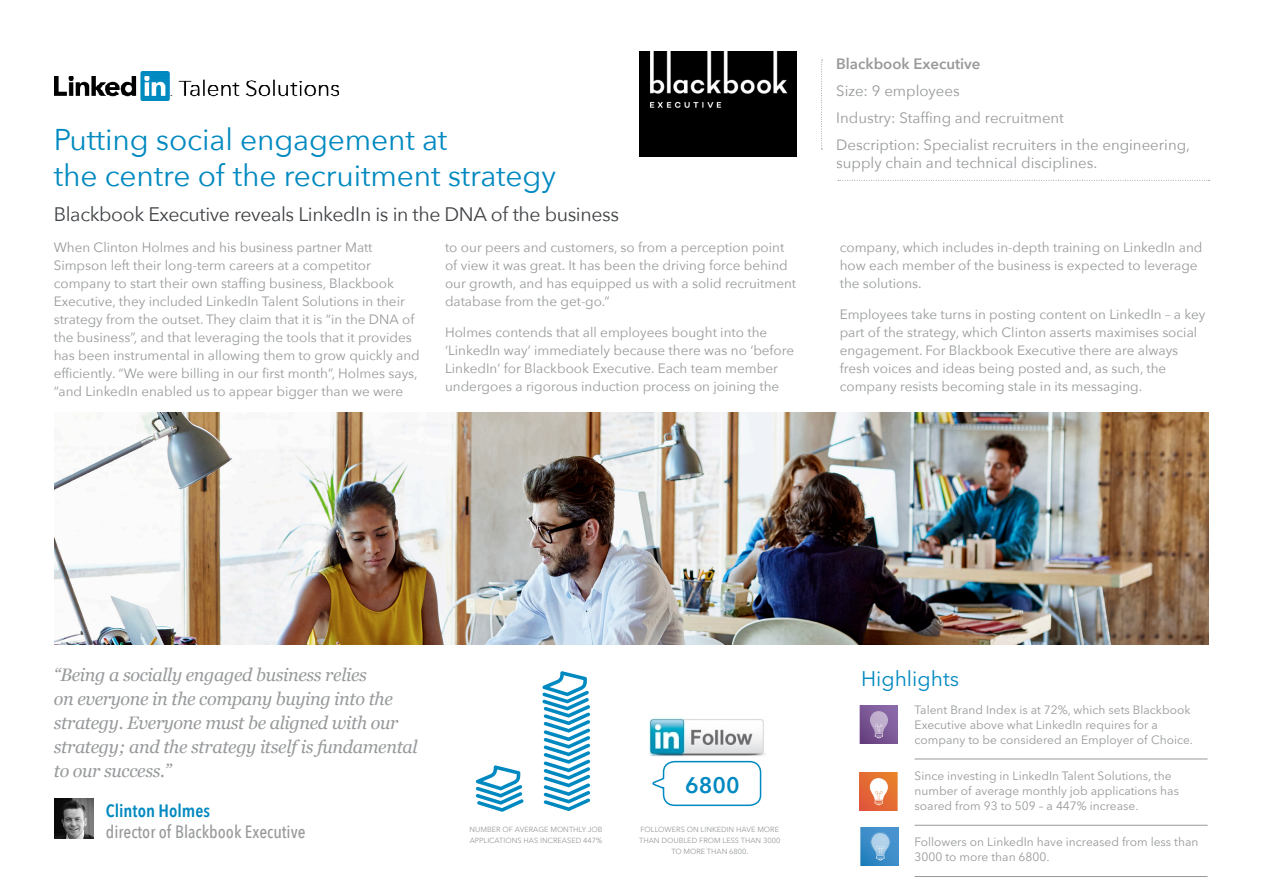
<style>
.page{position:relative;width:1263px;height:893px;background:#fff}
.page>*{position:absolute;margin:0;border:0;box-sizing:border-box;transform-origin:0 0}
.t1{font:30px/36px "Avenir Next";letter-spacing:-.005em;color:#0089c0}
.Results{font:600 22.35px "Avenir Next LT Pro";color:#0089c0}
.t2{font:21px "Avenir Next LT Pro";color:#0089c0}
.t3{font:19.5px "Avenir Next";letter-spacing:-.02em;color:#3f4245}
.t4{font:italic 18px/24px "Georgia";letter-spacing:-.02em;color:#97999b}
.t5{font:500 17.85px/21.5px "Avenir Next Condensed";color:#97999b}
.t6{font:15px/18px "Avenir Next";color:#97999b}
.t7{font:600 15px "Avenir Next";color:#97999b}
.Body_Copy{font:13.5px/18px "Avenir Next";color:#97999b}
.Lined_points{font:12px/15px "Avenir Next LT Pro";color:#97999b}
.Results-2{font:7.5px/10.8px "Avenir Next";color:#97999b;text-align:center}
.s1{font-weight:600;color:#0089c0}
</style>
<div class="page">
<img style="left:54px;top:799px;width:39px;height:39px">
<svg style="left:821px;top:60px;width:1px;height:90px"></svg>
<svg style="left:838px;top:180px;width:371px;height:1px"></svg>
<img style="left:55px;top:71px;width:283px;height:29px">
<img style="left:639px;top:52px;width:157px;height:104px">
<img style="left:54px;top:412px;width:1155px;height:232px">
<hr style="left:914px;top:759px;width:293px;height:1px;background:#97999b">
<hr style="left:914px;top:825px;width:293px;height:1px;background:#97999b">
<hr style="left:914px;top:876px;width:293px;height:1px;background:#97999b">
<img style="left:859px;top:705px;width:39px;height:38px">
<img style="left:859px;top:772px;width:39px;height:38px">
<img style="left:860px;top:828px;width:38px;height:38px">
<img style="left:649px;top:718px;width:117px;height:39px">
<svg style="left:652px;top:760px;width:110px;height:47px"></svg>
<svg style="left:476px;top:765px;width:48px;height:47px"></svg>
<svg style="left:542px;top:671px;width:48px;height:140px"></svg>
<p class="t1" style="left:54px;top:121px;width:504px">Putting social engagement at<br>the centre of the recruitment strategy</p>
<p class="t3" style="left:54px;top:198px;width:567px">Blackbook Executive reveals LinkedIn is in the DNA of the business</p>
<p class="Body_Copy" style="left:54px;top:238px;width:368px">When Clinton Holmes and his business partner Matt Simpson left their long-term careers at a competitor company to start their own staffing business, Blackbook Executive, they included LinkedIn Talent Solutions in their strategy from the outset. They claim that it is “in the DNA of the business”, and that leveraging the tools that it provides has been instrumental in allowing them to grow quickly and efficiently. “We were billing in our first month”, Holmes says, “and LinkedIn enabled us to appear bigger than we were</p>
<p class="Body_Copy" style="left:445px;top:238px;width:353px">to our peers and customers, so from a perception point of view it was great. It has been the driving force behind our growth, and has equipped us with a solid recruitment database from the get-go.”</p>
<p class="Body_Copy" style="left:445px;top:323px;width:351px">Holmes contends that all employees bought into the ‘LinkedIn way’ immediately because there was no ‘before LinkedIn’ for Blackbook Executive. Each team member undergoes a rigorous induction process on joining the</p>
<p class="t7" style="left:836px;top:51px;width:146px">Blackbook Executive</p>
<p class="t6" style="left:836px;top:81px;width:125px">Size: 9 employees</p>
<p class="t6" style="left:836px;top:108px;width:229px">Industry: Staffing and recruitment</p>
<p class="t6" style="left:836px;top:135px;width:355px">Description: Specialist recruiters in the engineering, supply chain and technical disciplines.</p>
<p class="Body_Copy" style="left:840px;top:238px;width:364px">company, which includes in-depth training on LinkedIn and how each member of the business is expected to leverage the solutions.</p>
<p class="Body_Copy" style="left:840px;top:305px;width:367px">Employees take turns in posting content on LinkedIn – a key part of the strategy, which Clinton asserts maximises social engagement. For Blackbook Executive there are always fresh voices and ideas being posted and, as such, the company resists becoming stale in its messaging.</p>
<p class="t4" style="left:54px;top:661px;width:365px">“Being a socially engaged business relies<br>on everyone in the company buying into the strategy. Everyone must be aligned with our strategy; and the strategy itself is fundamental to our success.”</p>
<p class="t5" style="left:106px;top:800px;width:201px"><span class="s1">Clinton Holmes<br></span>director of Blackbook Executive</p>
<p class="Results-2" style="left:470px;top:824px;width:134px;text-align:left">NUMBER OF AVERAGE MONTHLY JOB<br>APPLICATIONS HAS INCREASED 447%</p>
<p class="Results" style="left:685px;top:772px;width:56px">6800</p>
<p class="Results-2" style="left:639px;top:824px;width:143px">FOLLOWERS ON LINKEDIN HAVE MORE<br>THAN DOUBLED FROM LESS THAN 3000<br>TO MORE THAN 6800.</p>
<p class="t2" style="left:861px;top:666px;width:99px">Highlights</p>
<p class="Lined_points" style="left:914px;top:702px;width:280px">Talent Brand Index is at 72%, which sets Blackbook<br>Executive above what LinkedIn requires for a company to be considered an Employer of Choice.</p>
<p class="Lined_points" style="left:914px;top:768px;width:266px">Since investing in LinkedIn Talent Solutions, the number of average monthly job applications has soared from 93 to 509 – a 447% increase.</p>
<p class="Lined_points" style="left:914px;top:834px;width:285px">Followers on LinkedIn have increased from less than<br>3000 to more than 6800.</p>
</div>
